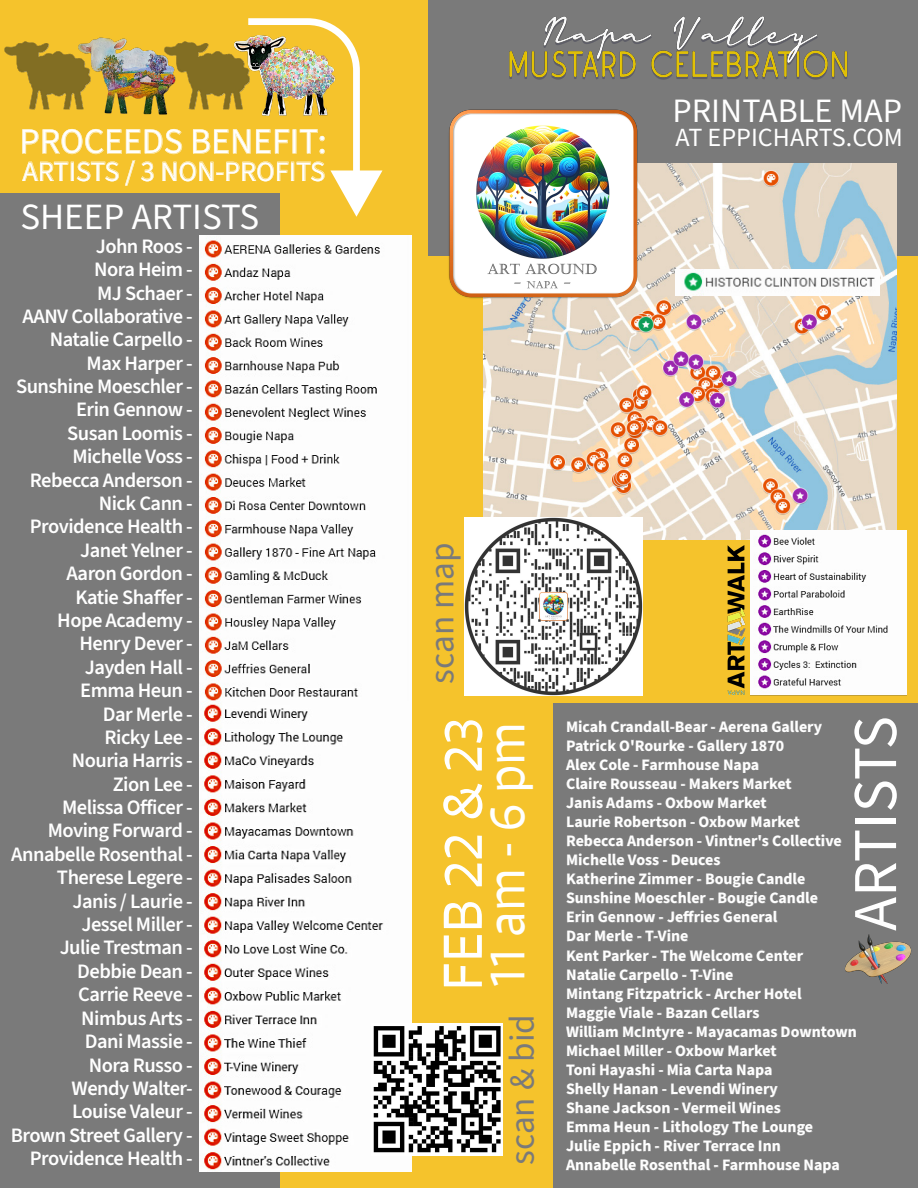
<style>
.page{position:relative;width:918px;height:1188px;background:#f5c32c}
.page>*{position:absolute;margin:0;border:0;box-sizing:border-box;transform-origin:0 0}
.t1{font:62.4px "Source Sans 3";letter-spacing:-.005em;color:#fff}
.t2{font:52.5px "Signo";color:#fff}
.t3{font:48.15px "Signo";color:#fff}
.t4{font:37.05px "Source Sans 3";color:#fff}
.t5{font:35.85px "Source Sans 3";color:#fff}
.t6{font:35.25px "Source Sans 3";color:#7a7a7a}
.t7{font:34.2px "Source Sans 3";color:#fff}
.t8{font:28.2px "Source Sans 3";color:#fff}
.t9{font:26.25px "Source Sans 3";color:#fff}
.t10{font:600 20.55px/23.4px "Source Sans 3";letter-spacing:-.025em;color:#fff;text-align:right}
.t11{font:700 15.9px/19px "Source Sans 3";color:#fff}
</style>
<div class="page">
<div style="left:428px;top:0;width:490px;height:256px;background:#7a7a7a"></div>
<div style="left:554px;top:704px;width:364px;height:484px;background:#7a7a7a"></div>
<div style="left:0;top:194px;width:280px;height:994px;background:#7a7a7a"></div>
<img style="left:199px;top:236px;width:212px;height:466px">
<img style="left:199px;top:702px;width:212px;height:470px">
<img style="left:4px;top:43px;width:18px;height:30px">
<img style="left:483px;top:164px;width:413px;height:376px">
<img style="left:722px;top:541px;width:29px;height:163px">
<img style="left:751px;top:531px;width:155px;height:164px">
<img style="left:676px;top:270px;width:203px;height:25px">
<img style="left:448px;top:109px;width:190px;height:191px">
<svg style="left:566px;top:720px;width:290px;height:453px"></svg>
<img style="left:465px;top:517px;width:178px;height:178px">
<img style="left:22px;top:18px;width:360px;height:199px">
<img style="left:838px;top:931px;width:74px;height:58px">
<img style="left:371px;top:1023px;width:131px;height:133px">
<img style="left:509px;top:16px;width:339px;height:64px">
<h3 class="t5" style="left:19px;top:119px;width:309px">PROCEEDS BENEFIT:</h3>
<h3 class="t8" style="left:23px;top:154px;width:304px">ARTISTS / 3 NON-PROFITS</h3>
<h3 class="t4" style="left:20px;top:193px;width:240px">SHEEP ARTISTS</h3>
<p class="t10" style="left:11px;top:234px;width:184px">John Roos -<br>Nora Heim -<br>MJ Schaer -<br>AANV Collaborative -<br>Natalie Carpello -<br>Max Harper -<br>Sunshine Moeschler -<br>Erin Gennow -<br>Susan Loomis -<br>Michelle Voss -<br>Rebecca Anderson -<br>Nick Cann -<br>Providence Health -<br>Janet Yelner -<br>Aaron Gordon -<br>Katie Shaffer -<br>Hope Academy -<br>Henry Dever -<br>Jayden Hall -<br>Emma Heun -<br>Dar Merle -<br>Ricky Lee -<br>Nouria Harris -<br>Zion Lee -<br>Melissa Officer -<br>Moving Forward -<br>Annabelle Rosenthal -<br>Therese Legere -<br>Janis / Laurie -<br>Jessel Miller -<br>Julie Trestman -<br>Debbie Dean -<br>Carrie Reeve -<br>Nimbus Arts -<br>Dani Massie -<br>Nora Russo -<br>Wendy Walter-<br>Louise Valeur -<br>Brown Street Gallery -<br>Providence Health -</p>
<h3 class="t6" style="left:420px;top:684px;width:143px;rotate:-90deg">scan map</h3>
<h3 class="t7" style="left:673px;top:89px;width:231px">PRINTABLE MAP</h3>
<h3 class="t9" style="left:676px;top:121px;width:229px">AT EPPICHARTS.COM</h3>
<h2 class="t2" style="left:429px;top:991px;width:275px;rotate:-90deg">FEB 22 &amp; 23</h2>
<h3 class="t3" style="left:476px;top:987px;width:266px;rotate:-90deg">11 am - 6 pm</h3>
<h1 class="t1" style="left:836px;top:931px;width:216px;rotate:-90deg">ARTISTS</h1>
<p class="t11" style="left:566px;top:717px;width:292px">Micah Crandall-Bear - Aerena Gallery<br>Patrick O'Rourke - Gallery 1870<br>Alex Cole - Farmhouse Napa<br>Claire Rousseau - Makers Market<br>Janis Adams - Oxbow Market<br>Laurie Robertson - Oxbow Market<br>Rebecca Anderson - Vintner's Collective<br>Michelle Voss - Deuces<br>Katherine Zimmer - Bougie Candle<br>Sunshine Moeschler - Bougie Candle<br>Erin Gennow - Jeffries General<br>Dar Merle - T-Vine<br>Kent Parker - The Welcome Center<br>Natalie Carpello - T-Vine<br>Mintang Fitzpatrick - Archer Hotel<br>Maggie Viale - Bazan Cellars<br>William McIntyre - Mayacamas Downtown<br>Michael Miller - Oxbow Market<br>Toni Hayashi - Mia Carta Napa<br>Shelly Hanan - Levendi Winery<br>Shane Jackson - Vermeil Wines<br>Emma Heun - Lithology The Lounge<br>Julie Eppich - River Terrace Inn</p>
<h3 class="t6" style="left:500px;top:1165px;width:152px;rotate:-90deg">scan &amp; bid</h3>
<p class="t11" style="left:566px;top:1156px;width:275px">Annabelle Rosenthal - Farmhouse Napa</p>
</div>
